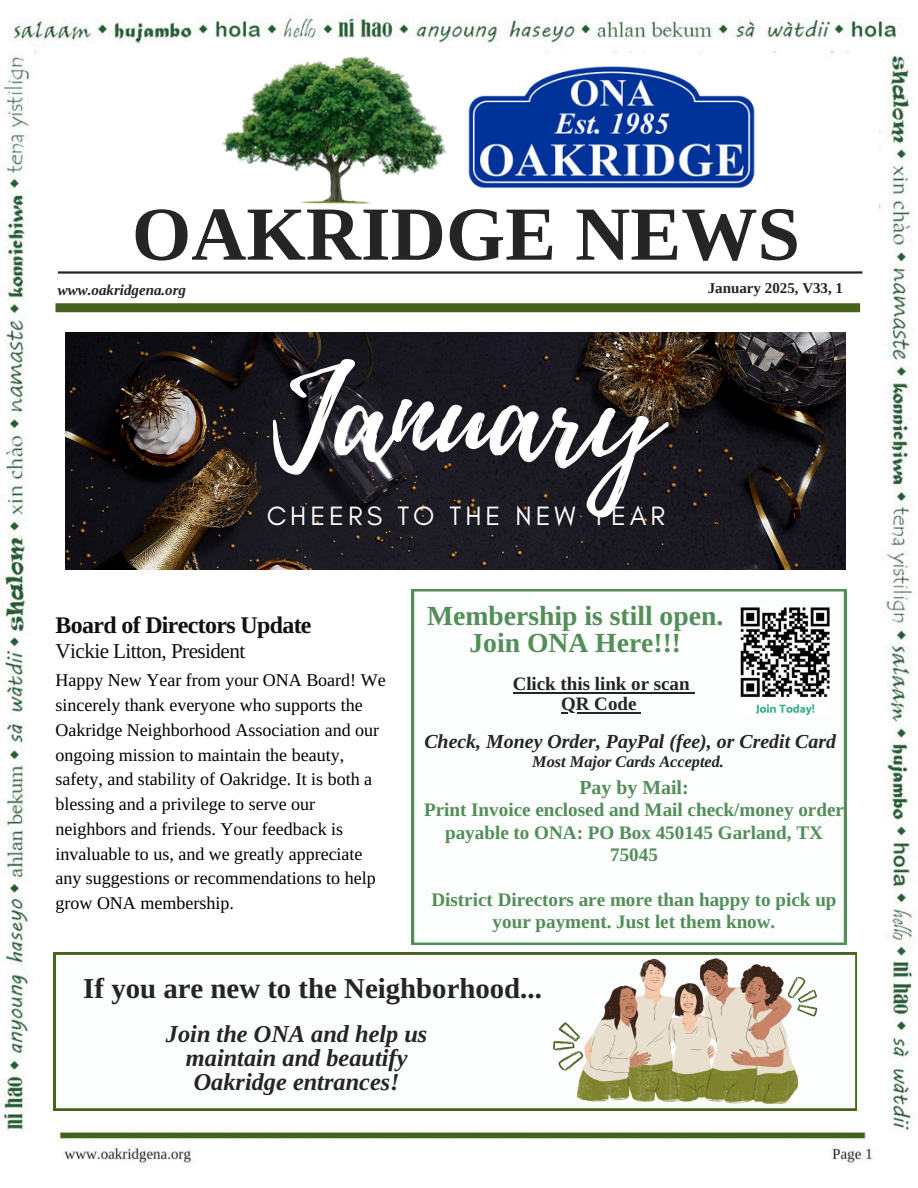
<style>
.page{position:relative;width:918px;height:1188px;background:#fff}
.page>*{position:absolute;margin:0;border:0;box-sizing:border-box;transform-origin:0 0}
.t1{font:132px "Playlist Script";color:#fff}
.t2{font:700 76.35px "Libra Serif Modern";color:#252525}
.t3{font:700 28.8px "Libra Serif Modern";color:#252525}
.t4{font:700 27.6px/27.6px "Libra Serif Modern";color:#528e58;text-align:center}
.t5{font:27px "Glacial Indifference";letter-spacing:.145em;color:#fff}
.t6{font:italic 700 24.3px/23.9px "Libra Serif Modern";color:#252525;text-align:center}
.t7{font:700 23.85px "Libra Serif Modern";letter-spacing:-.025em;color:#120f0d}
.t8{font:21.15px "Libra Serif Modern";letter-spacing:-.025em;color:#120f0d}
.t9{font:italic 700 19.95px "Libra Serif Modern";color:#252525}
.t10{font:700 19.95px "Libra Serif Modern";color:#528e58}
.t11{font:700 19.2px/22.4px "Libra Serif Modern";color:#528e58;text-align:center}
.t12{font:700 19.05px "Libra Serif Modern";color:#252525}
.t13{font:18px/24.8px "Libra Serif Modern";color:#000}
.t14{font:italic 700 16.35px "Libra Serif Modern";color:#252525}
.t15{font:italic 700 15px "Libra Serif Modern";color:#252525}
.t16{font:700 15px "Libra Serif Modern";color:#252525}
</style>
<div class="page">
<img style="left:3px;top:18px;width:910px;height:1145px">
<img style="left:222px;top:55px;width:224px;height:149px">
<div style="left:56px;top:303px;width:804px;height:9px;background:#46631e"></div>
<hr style="left:58px;top:271px;width:804px;height:3px;background:#252525">
<img style="left:65px;top:333px;width:781px;height:236px">
<svg style="left:412px;top:589px;width:434px;height:356px"></svg>
<img style="left:738px;top:607px;width:93px;height:109px">
<hr style="left:513px;top:692px;width:177px;height:1px;background:#252525">
<hr style="left:561px;top:712px;width:75px;height:1px;background:#252525">
<svg style="left:54px;top:953px;width:803px;height:157px"></svg>
<svg style="left:576px;top:959px;width:222px;height:145px"></svg>
<svg style="left:785px;top:975px;width:36px;height:42px"></svg>
<svg style="left:541px;top:1021px;width:53px;height:55px"></svg>
<img style="left:456px;top:57px;width:312px;height:158px">
<p class="t2" style="left:132px;top:190px;width:670px">OAKRIDGE NEWS</p>
<p class="t15" style="left:58px;top:281px;width:130px">www.oakridgena.org</p>
<p class="t16" style="left:708px;top:279px;width:137px">January 2025, V33, 1</p>
<p class="t1" style="left:273px;top:321px;width:388px">January</p>
<p class="t5" style="left:267px;top:499px;width:400px">CHEERS TO THE NEW YEAR</p>
<h2 class="t7" style="left:56px;top:611px;width:258px">Board of Directors Update</h2>
<h2 class="t8" style="left:56px;top:640px;width:191px">Vickie Litton, President</h2>
<p class="t13" style="left:56px;top:668px;width:332px">Happy New Year from your ONA Board! We sincerely thank everyone who supports the Oakridge Neighborhood Association and our ongoing mission to maintain the beauty, safety, and stability of Oakridge. It is both a blessing and a privilege to serve our neighbors and friends. Your feedback is invaluable to us, and we greatly appreciate any suggestions or recommendations to help grow ONA membership.</p>
<p class="t4" style="left:427px;top:602px;width:298px">Membership is still open.<br>Join ONA Here!!!</p>
<p class="t12" style="left:513px;top:673px;width:178px">Click this link or scan</p>
<p class="t12" style="left:561px;top:693px;width:77px">QR Code</p>
<p class="t9" style="left:424px;top:730px;width:413px">Check, Money Order, PayPal (fee), or Credit Card</p>
<p class="t14" style="left:532px;top:752px;width:193px">Most Major Cards Accepted.</p>
<h1 class="t10" style="left:579px;top:776px;width:111px">Pay by Mail:</h1>
<h3 class="t11" style="left:424px;top:799px;width:421px">Print Invoice enclosed and Mail check/money order payable to ONA: PO Box 450145 Garland, TX<br>75045</h3>
<h4 class="t11" style="left:431px;top:888px;width:407px">District Directors are more than happy to pick up your payment. Just let them know.</h4>
<p class="t3" style="left:83px;top:972px;width:460px">If you are new to the Neighborhood...</p>
<p class="t6" style="left:166px;top:1022px;width:263px">Join the ONA and help us maintain and beautify<br>Oakridge entrances!</p>
</div>
